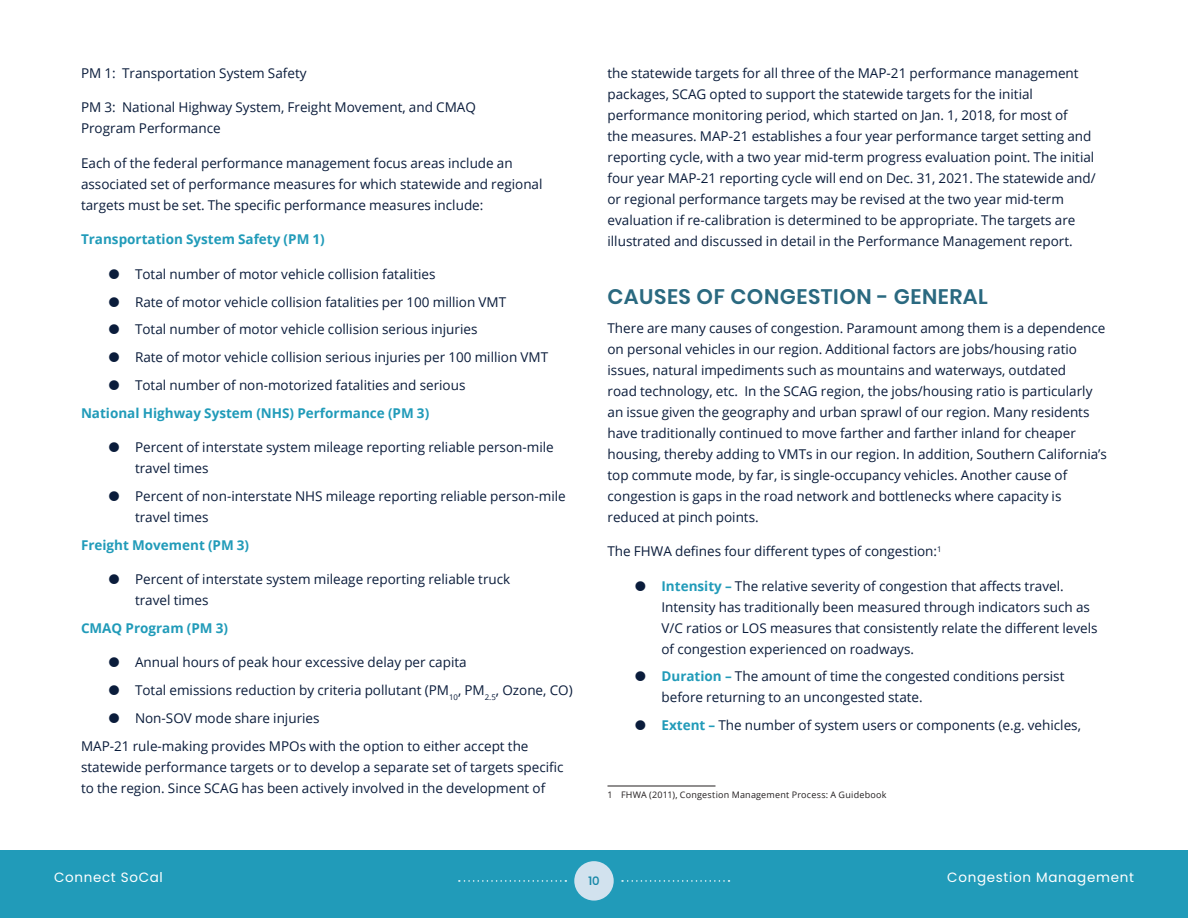
<style>
.page{position:relative;width:1188px;height:918px;background:#fff}
.page>*{position:absolute;margin:0;border:0;box-sizing:border-box;transform-origin:0 0}
.Heading_2{font:600 21px "Poppins";letter-spacing:.025em;color:#2a6980}
.t1{font:13.5px/21px "Open Sans";color:#0a1c3b}
.t2{font:700 13.5px "Open Sans";color:#219bb9}
.t3{font:13.5px "Poppins";letter-spacing:.05em;color:#fff}
.t4{font:500 12px "Poppins";color:#1587a7}
.Footnote{font:9px "Open Sans";letter-spacing:.025em;color:#231f20}
.s1{font-weight:700;color:#219bb9}
</style>
<div class="page">
<div style="left:0;top:850px;width:1188px;height:68px;background:#219bb9"></div>
<svg style="left:459px;top:880px;width:107px;height:2px"></svg>
<div style="left:574px;top:861px;width:40px;height:40px;background:#d2e2ee;border-radius:50%"></div>
<svg style="left:622px;top:880px;width:108px;height:2px"></svg>
<hr style="left:608px;top:786px;width:108px;height:1px;background:#231f20">
<p class="t1" style="left:81px;top:62px;width:227px">PM 1: Transportation System Safety</p>
<p class="t1" style="left:81px;top:97px;width:396px">PM 3: National Highway System, Freight Movement, and CMAQ<br>Program Performance</p>
<p class="t1" style="left:81px;top:152px;width:463px">Each of the federal performance management focus areas include an associated set of performance measures for which statewide and regional targets must be set. The specific performance measures include:</p>
<p class="t2" style="left:81px;top:230px;width:245px">Transportation System Safety (PM 1)</p>
<p class="t1" style="left:135px;top:263px;width:302px">Total number of motor vehicle collision fatalities</p>
<p class="t1" style="left:135px;top:291px;width:373px">Rate of motor vehicle collision fatalities per 100 million VMT</p>
<p class="t1" style="left:135px;top:319px;width:344px">Total number of motor vehicle collision serious injuries</p>
<p class="t1" style="left:135px;top:346px;width:415px">Rate of motor vehicle collision serious injuries per 100 million VMT</p>
<p class="t1" style="left:135px;top:374px;width:332px">Total number of non-motorized fatalities and serious</p>
<p class="t2" style="left:81px;top:403px;width:350px">National Highway System (NHS) Performance (PM 3)</p>
<p class="t1" style="left:135px;top:436px;width:420px">Percent of interstate system mileage reporting reliable person-mile travel times</p>
<p class="t1" style="left:135px;top:485px;width:432px">Percent of non-interstate NHS mileage reporting reliable person-mile travel times</p>
<p class="t2" style="left:81px;top:535px;width:170px">Freight Movement (PM 3)</p>
<p class="t1" style="left:135px;top:568px;width:377px">Percent of interstate system mileage reporting reliable truck travel times</p>
<p class="t2" style="left:81px;top:618px;width:149px">CMAQ Program (PM 3)</p>
<p class="t1" style="left:135px;top:652px;width:333px">Annual hours of peak hour excessive delay per capita</p>
<p class="t1" style="left:135px;top:679px;width:439px">Total emissions reduction by criteria pollutant (PM<sub>10</sub>, PM<sub>2.5</sub>, Ozone, CO)</p>
<p class="t1" style="left:135px;top:707px;width:186px">Non-SOV mode share injuries</p>
<p class="t1" style="left:81px;top:735px;width:484px">MAP-21 rule-making provides MPOs with the option to either accept the statewide performance targets or to develop a separate set of targets specific to the region. Since SCAG has been actively involved in the development of</p>
<p class="t1" style="left:608px;top:62px;width:490px">the statewide targets for all three of the MAP-21 performance management packages, SCAG opted to support the statewide targets for the initial performance monitoring period, which started on Jan. 1, 2018, for most of<br>the measures. MAP-21 establishes a four year performance target setting and reporting cycle, with a two year mid-term progress evaluation point. The initial four year MAP-21 reporting cycle will end on Dec. 31, 2021. The statewide and/ or regional performance targets may be revised at the two year mid-term evaluation if re-calibration is determined to be appropriate. The targets are illustrated and discussed in detail in the Performance Management report.</p>
<p class="Heading_2" style="left:608px;top:284px;width:382px">CAUSES OF CONGESTION - GENERAL</p>
<p class="t1" style="left:608px;top:317px;width:501px">There are many causes of congestion. Paramount among them is a dependence on personal vehicles in our region. Additional factors are jobs/housing ratio issues, natural impediments such as mountains and waterways, outdated<br>road technology, etc. In the SCAG region, the jobs/housing ratio is particularly an issue given the geography and urban sprawl of our region. Many residents have traditionally continued to move farther and farther inland for cheaper housing, thereby adding to VMTs in our region. In addition, Southern California’s top commute mode, by far, is single-occupancy vehicles. Another cause of congestion is gaps in the road network and bottlenecks where capacity is reduced at pinch points.</p>
<p class="t1" style="left:608px;top:540px;width:336px">The FHWA defines four different types of congestion:<sup>1</sup></p>
<p class="t1" style="left:662px;top:575px;width:438px"><span class="s1">Intensity –</span> The relative severity of congestion that affects travel.<br>Intensity has traditionally been measured through indicators such as V/C ratios or LOS measures that consistently relate the different levels of congestion experienced on roadways.</p>
<p class="t1" style="left:662px;top:666px;width:405px"><span class="s1">Duration –</span> The amount of time the congested conditions persist before returning to an uncongested state.</p>
<p class="t1" style="left:662px;top:714px;width:421px"><span class="s1">Extent –</span> The number of system users or components (e.g. vehicles,</p>
<p class="Footnote" style="left:608px;top:789px;width:281px">1 FHWA (2011), Congestion Management Process: A Guidebook</p>
<p class="t3" style="left:54px;top:869px;width:110px">Connect SoCal</p>
<p class="t3" style="left:947px;top:869px;width:188px">Congestion Management</p>
<p class="t4" style="left:588px;top:874px;width:13px">10</p>
</div>
